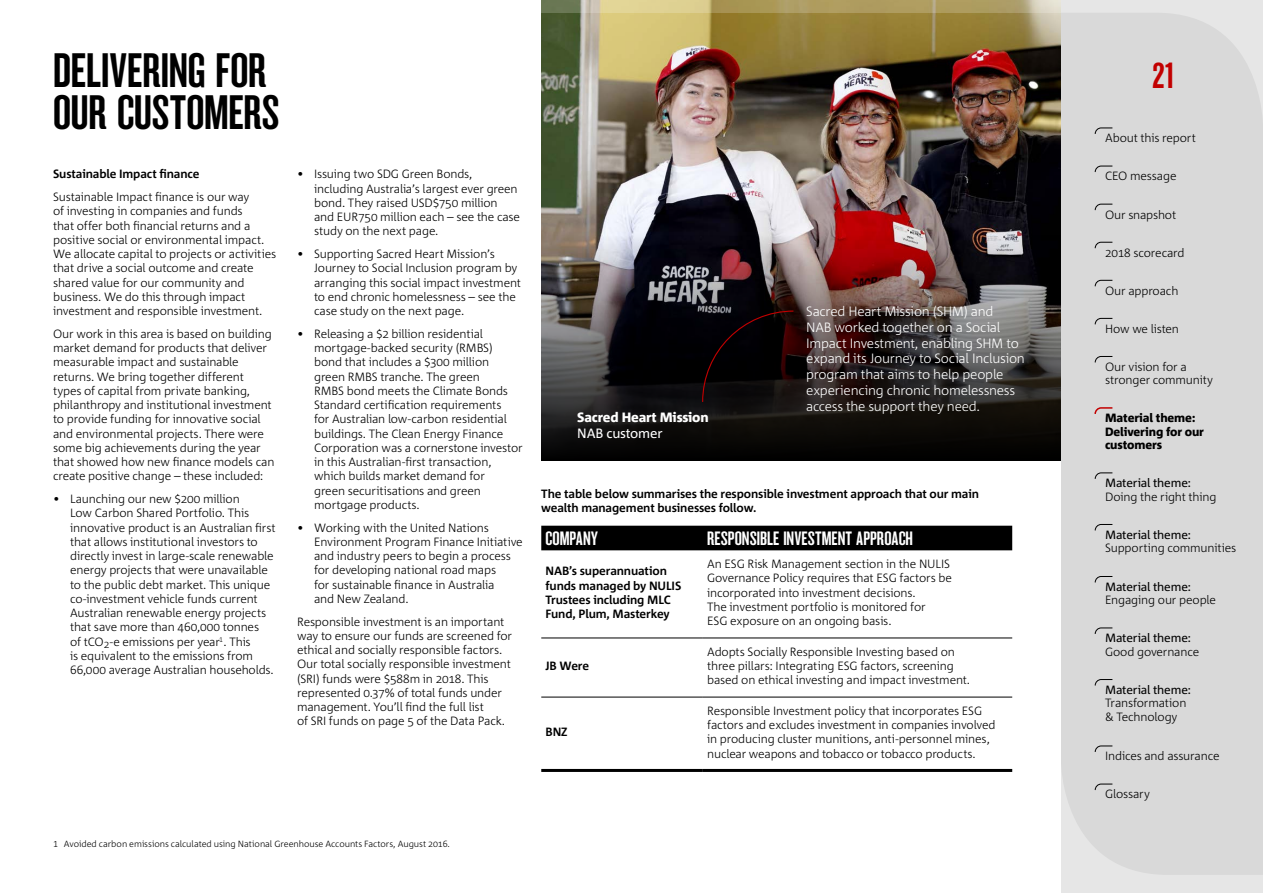
<style>
.page{position:relative;width:1263px;height:893px;background:#fff}
.page>*{position:absolute;margin:0;border:0;box-sizing:border-box;transform-origin:0 0}
.t1{font:45px/42px "NAB Impact";color:#000}
.t2{font:33.6px "NAB Impact";color:#c20000}
.t3{font:18px "NAB Impact";color:#fff}
.t4{font:300 13.5px/15.8px "Corpid";letter-spacing:-.02em;color:#fff}
.t5{font:800 13.5px "Corpid";letter-spacing:-.015em;color:#fff}
.t6{font:13.5px "Corpid";letter-spacing:-.015em;color:#fff}
.t7{font:300 12px/14.2px "Corpid";letter-spacing:-.015em;color:#000}
.t8{font:700 12px/14.2px "Corpid";letter-spacing:-.01em;color:#000}
.t9{font:12px "Corpid";letter-spacing:-.01em;color:#000}
.t10{font:800 12px/13.5px "Corpid";letter-spacing:-.01em;color:#000}
.t11{font:300 9px "Corpid";letter-spacing:-.005em;color:#000}
.s1{font-family:"Corpid Caps"}
</style>
<div class="page">
<div style="left:541px;top:526px;width:471px;height:24px;background:#000"></div>
<hr style="left:541px;top:638px;width:162px;height:1px;background:#000">
<hr style="left:703px;top:638px;width:309px;height:1px;background:#000">
<hr style="left:541px;top:769px;width:162px;height:3px;background:#000">
<hr style="left:703px;top:769px;width:309px;height:3px;background:#000">
<hr style="left:541px;top:697px;width:162px;height:1px;background:#000">
<hr style="left:703px;top:697px;width:309px;height:1px;background:#000">
<img style="left:541px;top:13px;width:520px;height:446px">
<img style="left:542px;top:235px;width:519px;height:226px">
<svg style="left:701px;top:310px;width:94px;height:93px;background:#0c0406"></svg>
<svg style="left:541px;top:0;width:520px;height:13px;background:#b6a973"></svg>
<div style="left:1061px;top:0;width:202px;height:893px;background:#e6e6e6"></div>
<div style="left:1061px;top:13px;width:202px;height:862px;background:#d9d9d9"></div>
<svg style="left:1094px;top:127px;width:19px;height:8px"></svg>
<svg style="left:1094px;top:165px;width:19px;height:8px"></svg>
<svg style="left:1094px;top:241px;width:19px;height:8px"></svg>
<svg style="left:1094px;top:203px;width:19px;height:8px"></svg>
<svg style="left:1094px;top:280px;width:19px;height:7px"></svg>
<svg style="left:1094px;top:318px;width:19px;height:7px"></svg>
<svg style="left:1094px;top:356px;width:19px;height:7px"></svg>
<svg style="left:1094px;top:472px;width:19px;height:8px"></svg>
<svg style="left:1094px;top:524px;width:19px;height:7px"></svg>
<svg style="left:1094px;top:576px;width:19px;height:7px"></svg>
<svg style="left:1094px;top:627px;width:19px;height:8px"></svg>
<svg style="left:1094px;top:679px;width:19px;height:7px"></svg>
<svg style="left:1094px;top:745px;width:19px;height:8px"></svg>
<svg style="left:1094px;top:783px;width:19px;height:8px"></svg>
<div style="left:1090px;top:405px;width:161px;height:46px;background:#d9d9d9"></div>
<svg style="left:1094px;top:407px;width:19px;height:7px"></svg>
<h1 class="t1" style="left:53px;top:52px;width:228px">DELIVERING FOR<br>OUR CUSTOMERS</h1>
<p class="t8" style="left:53px;top:167px;width:148px">Sustainable Impact finance</p>
<p class="t7" style="left:53px;top:190px;width:225px">Sustainable Impact finance is our way<br>of investing in companies and funds<br>that offer both financial returns and a positive social or environmental impact.<br>We allocate capital to projects or activities that drive a social outcome and create shared value for our community and business. We do this through impact investment and responsible investment.</p>
<p class="t7" style="left:53px;top:327px;width:223px">Our work in this area is based on building market demand for products that deliver measurable impact and sustainable returns. We bring together different types of capital from private banking, philanthropy and institutional investment to provide funding for innovative social and environmental projects. There were some big achievements during the year that showed how new finance models can create positive change – these included:</p>
<p class="t7" style="left:70px;top:492px;width:207px;text-indent:-17px">• Launching our new $200 million<br>Low Carbon Shared Portfolio. This innovative product is an Australian first that allows institutional investors to directly invest in large-scale renewable energy projects that were unavailable to the public debt market. This unique co-investment vehicle funds current Australian renewable energy projects that save more than 460,000 tonnes<br>of tCO<sub>2</sub>-e emissions per year<sup>1</sup>. This<br>is equivalent to the emissions from 66,000 average Australian households.</p>
<p class="t7" style="left:314px;top:167px;width:208px;text-indent:-17px">• Issuing two SDG Green Bonds, including Australia’s largest ever green bond. They raised USD$750 million and EUR750 million each – see the case study on the next page.</p>
<p class="t7" style="left:314px;top:247px;width:208px;text-indent:-17px">• Supporting Sacred Heart Mission’s Journey to Social Inclusion program by arranging this social impact investment to end chronic homelessness – see the case study on the next page.</p>
<p class="t7" style="left:314px;top:327px;width:210px;text-indent:-17px">• Releasing a $2 billion residential mortgage-backed security (RMBS) bond that includes a $300 million green RMBS tranche. The green<br>RMBS bond meets the Climate Bonds Standard certification requirements<br>for Australian low-carbon residential buildings. The Clean Energy Finance Corporation was a cornerstone investor in this Australian-first transaction, which builds market demand for<br>green securitisations and green mortgage products.</p>
<p class="t7" style="left:314px;top:520px;width:210px;text-indent:-17px">• Working with the United Nations Environment Program Finance Initiative and industry peers to begin a process for developing national road maps<br>for sustainable finance in Australia<br>and New Zealand.</p>
<p class="t7" style="left:297px;top:614px;width:217px">Responsible investment is an important way to ensure our funds are screened for ethical and socially responsible factors.<br>Our total socially responsible investment (SRI) funds were $588m in 2018. This represented 0.37% of total funds under management. You’ll find the full list<br>of SRI funds on page 5 of the Data Pack.</p>
<p class="t5" style="left:577px;top:410px;width:133px">Sacred Heart Mission</p>
<p class="t6" style="left:577px;top:425px;width:87px">NAB customer</p>
<p class="t4" style="left:806px;top:304px;width:220px">Sacred Heart Mission (SHM) and<br>NAB worked together on a Social Impact Investment, enabling SHM to expand its Journey to Social Inclusion program that aims to help people experiencing chronic homelessness access the support they need.</p>
<p class="t8" style="left:541px;top:486px;width:439px">The table below summarises the responsible investment approach that our main wealth management businesses follow.</p>
<h3 class="t3" style="left:545px;top:531px;width:54px">COMPANY</h3>
<h3 class="t3" style="left:707px;top:531px;width:207px">RESPONSIBLE INVESTMENT APPROACH</h3>
<p class="t8" style="left:545px;top:564px;width:137px">NAB’s superannuation funds managed by NULIS<br>Trustees including MLC<br>Fund, Plum, Masterkey</p>
<p class="t7" style="left:707px;top:557px;width:246px">An ESG Risk Management section in the NULIS Governance Policy requires that ESG factors be incorporated into investment decisions.<br>The investment portfolio is monitored for<br>ESG exposure on an ongoing basis.</p>
<p class="t8" style="left:545px;top:659px;width:45px">JB Were</p>
<p class="t7" style="left:707px;top:645px;width:265px">Adopts Socially Responsible Investing based on three pillars: Integrating ESG factors, screening based on ethical investing and impact investment.</p>
<p class="t8" style="left:545px;top:725px;width:23px">BNZ</p>
<p class="t7" style="left:707px;top:704px;width:290px">Responsible Investment policy that incorporates ESG factors and excludes investment in companies involved in producing cluster munitions, anti-personnel mines, nuclear weapons and tobacco or tobacco products.</p>
<p class="t11" style="left:53px;top:839px;width:398px"><span class="s1">1</span> Avoided carbon emissions calculated using National Greenhouse Accounts Factors, August 2016.</p>
<h2 class="t2" style="left:1152px;top:61px;width:23px">21</h2>
<p class="t7" style="left:1105px;top:131px;width:92px">About this report</p>
<p class="t7" style="left:1105px;top:169px;width:73px">CEO message</p>
<p class="t7" style="left:1105px;top:207px;width:73px">Our snapshot</p>
<p class="t7" style="left:1105px;top:245px;width:81px">2018 scorecard</p>
<p class="t7" style="left:1105px;top:283px;width:75px">Our approach</p>
<p class="t7" style="left:1105px;top:322px;width:75px">How we listen</p>
<p class="t7" style="left:1105px;top:360px;width:109px;line-height:13.5px">Our vision for a stronger community</p>
<p class="t10" style="left:1105px;top:411px;width:100px">Material theme:<br>Delivering for our customers</p>
<p class="t9" style="left:1133px;top:412px;width:60px">rial theme:</p>
<p class="t7" style="left:1144px;top:425px;width:57px;line-height:13.5px;text-indent:-18px">vering for our ers</p>
<p class="t9" style="left:1105px;top:476px;width:88px">Material theme:</p>
<p class="t7" style="left:1105px;top:490px;width:113px">Doing the right thing</p>
<p class="t9" style="left:1105px;top:528px;width:88px">Material theme:</p>
<p class="t7" style="left:1105px;top:541px;width:133px">Supporting communities</p>
<p class="t9" style="left:1105px;top:580px;width:88px">Material theme:</p>
<p class="t7" style="left:1105px;top:593px;width:113px">Engaging our people</p>
<p class="t9" style="left:1105px;top:632px;width:88px">Material theme:</p>
<p class="t7" style="left:1105px;top:645px;width:96px">Good governance</p>
<p class="t9" style="left:1105px;top:683px;width:88px">Material theme:</p>
<p class="t7" style="left:1105px;top:697px;width:83px;line-height:13.5px">Transformation &amp; Technology</p>
<p class="t7" style="left:1105px;top:749px;width:116px">Indices and assurance</p>
<p class="t7" style="left:1105px;top:787px;width:46px">Glossary</p>
</div>
